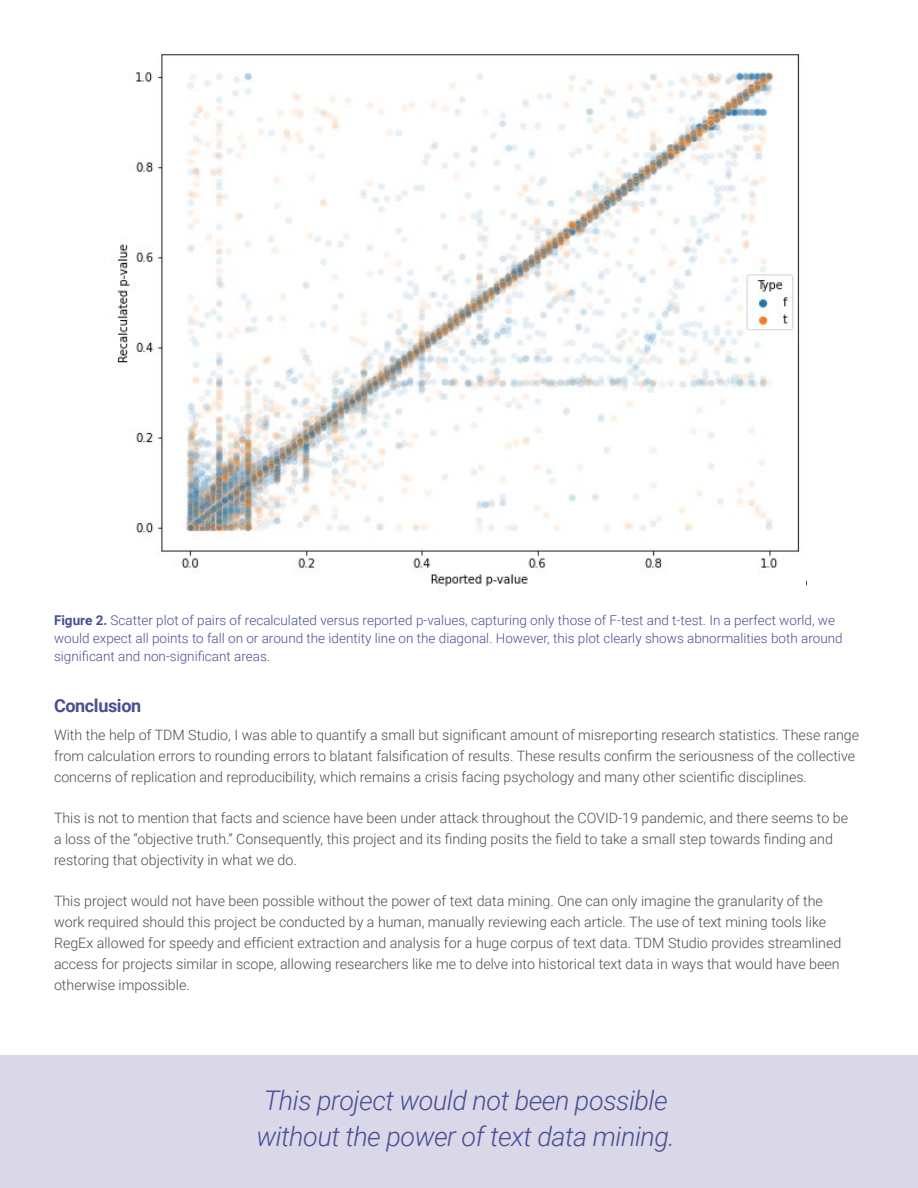
<style>
.page{position:relative;width:918px;height:1188px;background:#fff}
.page>*{position:absolute;margin:0;border:0;box-sizing:border-box;transform-origin:0 0}
.pull_quote{font:italic 300 27px/36px "Roboto";letter-spacing:-.02em;color:#494f93}
.Paragraph-Titles{font:700 18px "Roboto";letter-spacing:-.02em;color:#494f93}
.t1{font:17.85px "Calibri";color:#000}
.Body_copy{font:300 14.25px/21px "Roboto";color:#4d4d4f}
.t2{font:300 13.5px/18px "Roboto";color:#494f93}
.s1{font-weight:700}
</style>
<div class="page">
<img style="left:117px;top:54px;width:683px;height:535px">
<div style="left:0;top:1055px;width:918px;height:133px;background:#dad8e8"></div>
<p class="t1" style="left:805px;top:576px;width:5px">'</p>
<p class="t2" style="left:54px;top:611px;width:790px"><span class="s1">Figure 2.</span> Scatter plot of pairs of recalculated versus reported p-values, capturing only those of F-test and t-test. In a perfect world, we would expect all points to fall on or around the identity line on the diagonal. However, this plot clearly shows abnormalities both around significant and non-significant areas.</p>
<p class="Paragraph-Titles" style="left:54px;top:693px;width:89px">Conclusion</p>
<p class="Body_copy" style="left:54px;top:724px;width:807px">With the help of TDM Studio, I was able to quantify a small but significant amount of misreporting research statistics. These range from calculation errors to rounding errors to blatant falsification of results. These results confirm the seriousness of the collective concerns of replication and reproducibility, which remains a crisis facing psychology and many other scientific disciplines.</p>
<p class="Body_copy" style="left:54px;top:807px;width:796px">This is not to mention that facts and science have been under attack throughout the COVID-19 pandemic, and there seems to be a loss of the “objective truth.” Consequently, this project and its finding posits the field to take a small step towards finding and restoring that objectivity in what we do.</p>
<p class="Body_copy" style="left:54px;top:890px;width:789px">This project would not have been possible without the power of text data mining. One can only imagine the granularity of the work required should this project be conducted by a human, manually reviewing each article. The use of text mining tools like RegEx allowed for speedy and efficient extraction and analysis for a huge corpus of text data. TDM Studio provides streamlined access for projects similar in scope, allowing researchers like me to delve into historical text data in ways that would have been otherwise impossible.</p>
<p class="pull_quote" style="left:256px;top:1082px;width:420px">This project would not been possible without the power of text data mining.</p>
</div>
